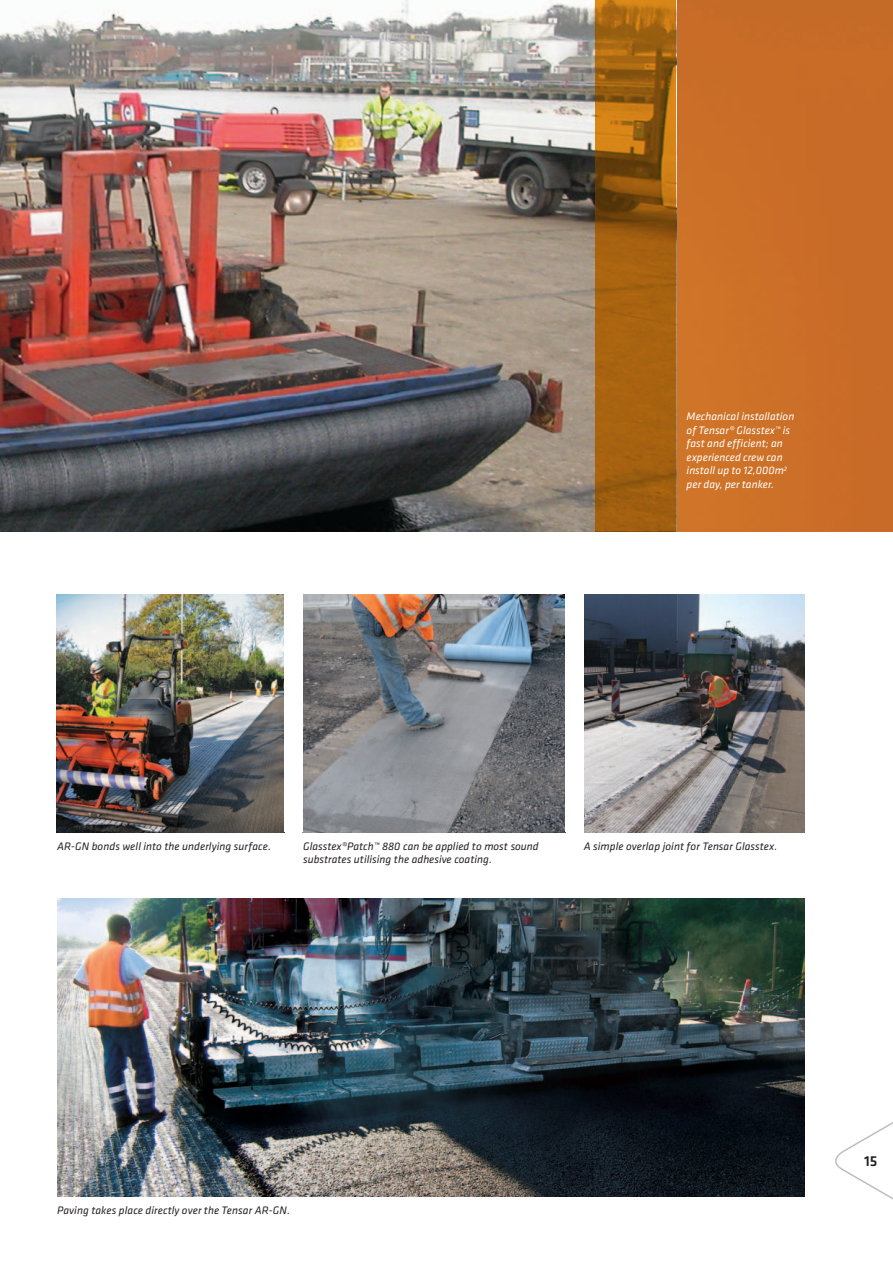
<style>
.page{position:relative;width:893px;height:1263px;background:#fff}
.page>*{position:absolute;margin:0;border:0;box-sizing:border-box;transform-origin:0 0}
.t1{font:500 15px "Klavika";color:#231f20}
.t2{font:italic 11.25px/13.5px "Klavika";color:#231f20}
.t3{font:italic 11.25px/13.5px "Klavika";letter-spacing:.005em;color:#fff}
</style>
<div class="page">
<div style="left:676px;top:0;width:217px;height:531px;background:#c96d28"></div>
<img style="left:0;top:0;width:595px;height:531px">
<img style="left:57px;top:899px;width:747px;height:298px">
<img style="left:56px;top:595px;width:228px;height:237px">
<img style="left:584px;top:595px;width:221px;height:237px">
<img style="left:303px;top:595px;width:262px;height:237px">
<svg style="left:595px;top:0;width:81px;height:531px;background:#a16010"></svg>
<svg style="left:835px;top:1122px;width:58px;height:78px"></svg>
<p class="t3" style="left:687px;top:410px;width:109px">Mechanical installation of Tensar® Glasstex™ is fast and efficient; an experienced crew can install up to 12,000m<sup>2 </sup>per day, per tanker.</p>
<p class="t2" style="left:57px;top:839px;width:215px">AR-GN bonds well into the underlying surface.</p>
<p class="t2" style="left:303px;top:839px;width:237px">Glasstex®Patch™ 880 can be applied to most sound substrates utilising the adhesive coating.</p>
<p class="t2" style="left:584px;top:839px;width:195px">A simple overlap joint for Tensar Glasstex.</p>
<p class="t2" style="left:57px;top:1203px;width:234px">Paving takes place directly over the Tensar AR-GN.</p>
<h1 class="t1" style="left:864px;top:1151px;width:15px">15</h1>
</div>
